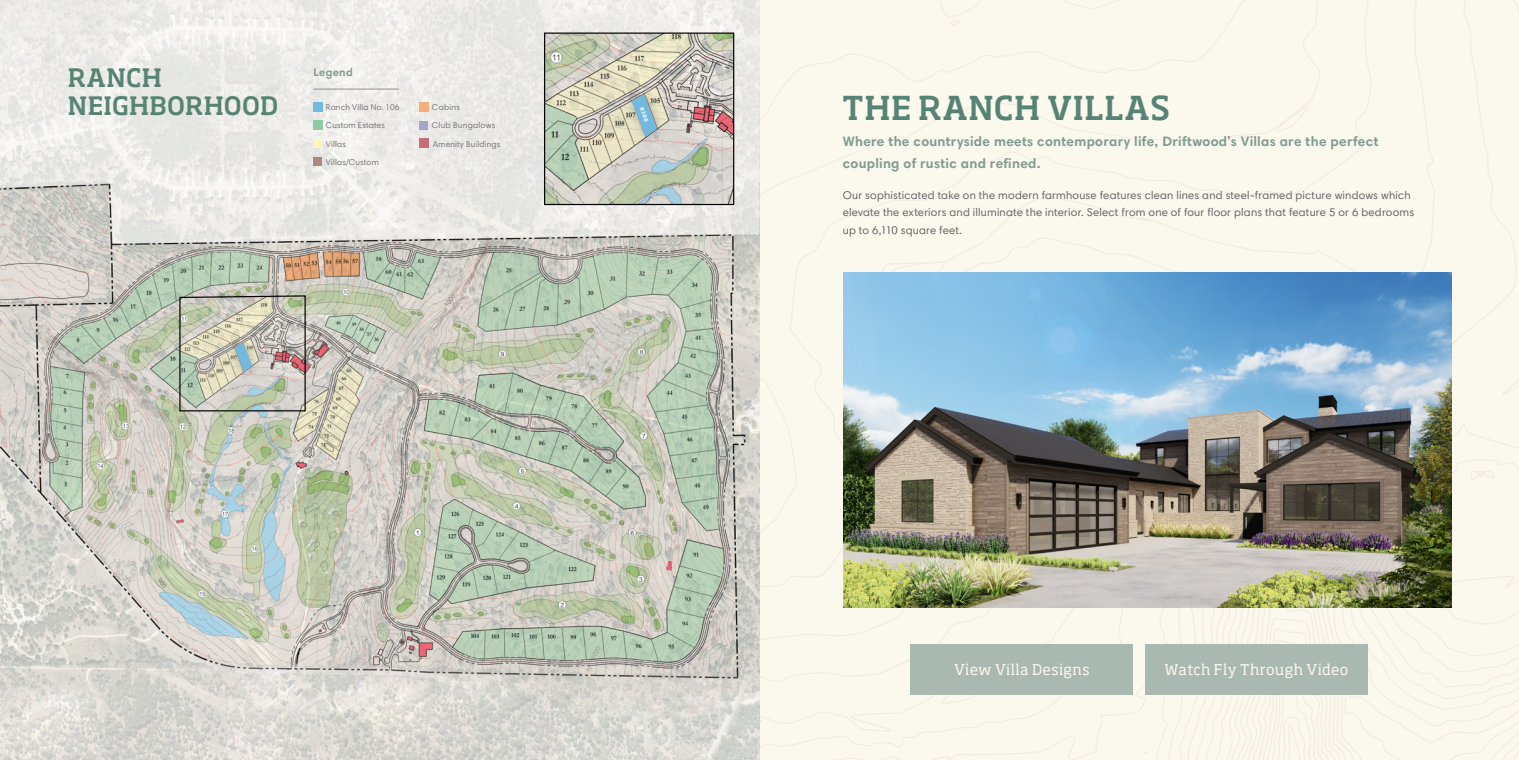
<style>
.page{position:relative;width:1519px;height:760px;background:#fff}
.page>*{position:absolute;margin:0;border:0;box-sizing:border-box;transform-origin:0 0}
.t1{font:500 32.5px "Soho Pro";letter-spacing:.015em;color:#578375}
.t2{font:500 25px/27.5px "Soho Pro";letter-spacing:.01em;color:#578375}
.t3{font:14.75px "Soho Pro";letter-spacing:.025em;color:#fbf8ee}
.t4{font:700 13.75px/21.2px "Harmonia Sans Pro Cyr";letter-spacing:.02em;color:#829c91}
.t5{font:11.25px/17.5px "Harmonia Sans Pro Cyr";letter-spacing:.02em;color:#636365}
.t6{font:700 11.25px "Harmonia Sans Pro Cyr";letter-spacing:.025em;color:#829c91}
.t7{font:8.5px/18.1px "Harmonia Sans Pro Cyr";letter-spacing:.02em;color:#777476}
.t8{font:700 5px "Soho Pro";color:#fff}
</style>
<div class="page">
<div style="left:759px;top:0;width:760px;height:759px;background:#fbf8ee"></div>
<img style="left:0;top:244px;width:759px;height:515px">
<svg style="left:0;top:0;width:760px;height:244px;background:#e9e8e5"></svg>
<img style="left:546px;top:35px;width:186px;height:168px">
<div style="left:544px;top:33px;width:190px;height:172px;border:1px solid #000"></div>
<div style="left:313px;top:102px;width:9px;height:10px;background:#71b9de"></div>
<div style="left:313px;top:121px;width:9px;height:9px;background:#8ecaa3"></div>
<div style="left:313px;top:139px;width:9px;height:9px;background:#faf5bd"></div>
<div style="left:313px;top:157px;width:9px;height:9px;background:#ae8684"></div>
<div style="left:419px;top:102px;width:9px;height:10px;background:#f3ae79"></div>
<div style="left:419px;top:121px;width:9px;height:9px;background:#a4a5c9"></div>
<div style="left:419px;top:139px;width:9px;height:9px;background:#c56d7a"></div>
<hr style="left:313px;top:89px;width:86px;height:1px;background:#918d8e">
<img style="left:179px;top:294px;width:127px;height:118px">
<img style="left:844px;top:272px;width:607px;height:336px">
<div style="left:911px;top:644px;width:222px;height:51px;background:#a9b8b0"></div>
<div style="left:1145px;top:644px;width:223px;height:51px;background:#a9b8b0"></div>
<div style="left:623px;top:86px;width:43px;height:60px;background:#636365;opacity:.55"></div>
<svg style="left:632px;top:94px;width:25px;height:43px"></svg>
<h2 class="t2" style="left:68px;top:63px;width:212px">RANCH<br>NEIGHBORHOOD</h2>
<p class="t6" style="left:313px;top:65px;width:41px">Legend</p>
<p class="t7" style="left:326px;top:98px;width:75px">Ranch Villa No. 106<br>Custom Estates<br>Villas<br>Villas/Custom</p>
<p class="t7" style="left:432px;top:98px;width:70px">Cabins<br>Club Bungalows<br>Amenity Buildings</p>
<p class="t8" style="left:645px;top:106px;width:16px;rotate:69deg">R106</p>
<h1 class="t1" style="left:842px;top:85px;width:329px">THE RANCH VILLAS</h1>
<p class="t4" style="left:843px;top:131px;width:537px">Where the countryside meets contemporary life, Driftwood’s Villas are the perfect coupling of rustic and refined.</p>
<p class="t5" style="left:843px;top:186px;width:573px">Our sophisticated take on the modern farmhouse features clean lines and steel-framed picture windows which elevate the exteriors and illuminate the interior. Select from one of four floor plans that feature 5 or 6 bedrooms up to 6,110 square feet.</p>
<h3 class="t3" style="left:954px;top:659px;width:137px">View Villa Designs</h3>
<h3 class="t3" style="left:1164px;top:659px;width:185px">Watch Fly Through Video</h3>
</div>
